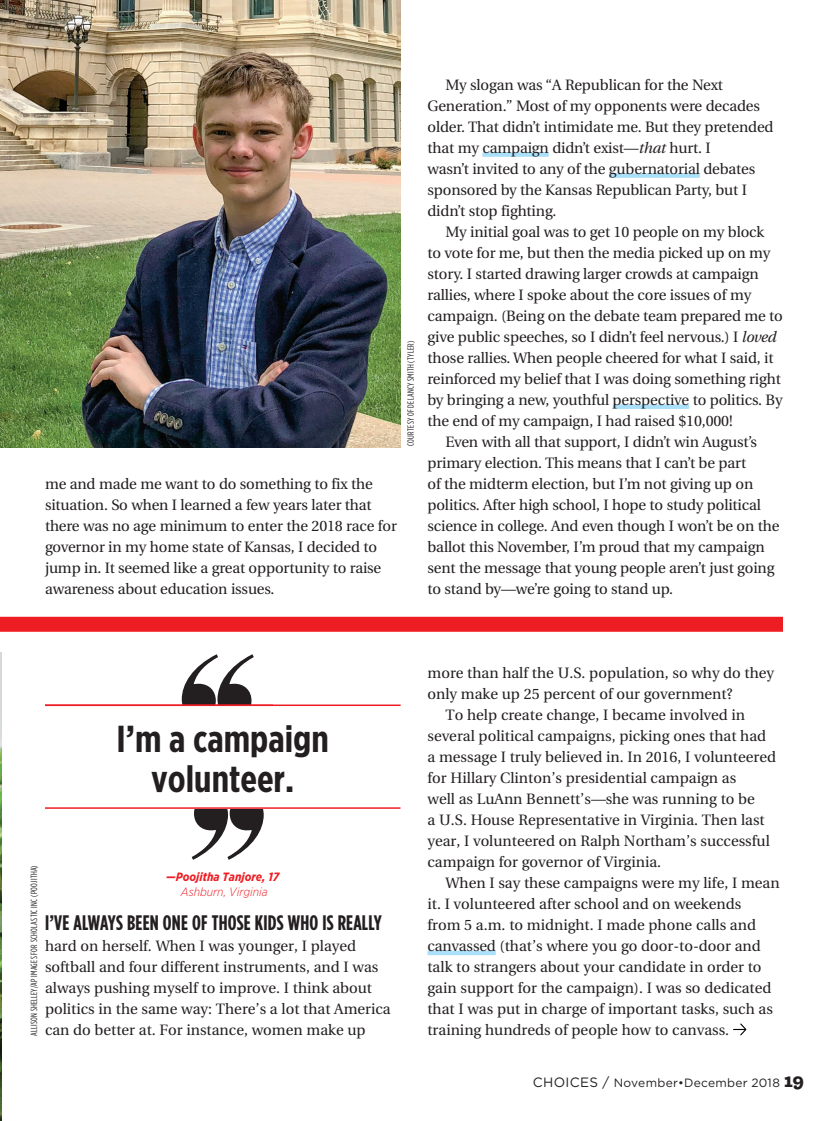
<style>
.page{position:relative;width:837px;height:1121px;background:#fff}
.page>*{position:absolute;margin:0;border:0;box-sizing:border-box;transform-origin:0 0}
.t1{font:700 37.5px/40.5px "Gotham X Narrow";color:#231f20;text-align:center}
.t2{font:700 21px "Gotham Condensed";letter-spacing:.01em;color:#231f20}
.t3{font:15px/21px "Utopia";letter-spacing:-.01em;color:#231f20}
.t4{font:12px "Gotham";letter-spacing:.025em;color:#231f20}
.t5{font:italic 700 12px "Gotham Narrow";color:#ee1d23}
.t6{font:italic 300 12px "Gotham Narrow";color:#ee1d23}
.t7{font:9px "Gotham Condensed";letter-spacing:.035em;color:#231f20}
.s1{font-style:italic}
.s2{font-size:13.5px}
.s3{font-family:"Archer X Black";font-size:19.5px}
</style>
<div class="page">
<img style="left:0;top:0;width:401px;height:447px">
<svg style="left:182px;top:654px;width:72px;height:50px"></svg>
<img style="left:0;top:652px;width:2px;height:468px">
<div style="left:482px;top:152px;width:67px;height:5px;background:#aae0f9"></div>
<div style="left:609px;top:173px;width:91px;height:5px;background:#aae0f9"></div>
<div style="left:613px;top:404px;width:76px;height:5px;background:#aae0f9"></div>
<hr style="left:45px;top:704px;width:356px;height:2px;background:#ee1d23">
<svg style="left:192px;top:809px;width:72px;height:51px"></svg>
<hr style="left:45px;top:807px;width:355px;height:1px;background:#ee1d23">
<div style="left:428px;top:950px;width:68px;height:5px;background:#aae0f9"></div>
<svg style="left:734px;top:1023px;width:13px;height:13px"></svg>
<div style="left:0;top:616px;width:783px;height:16px;background:#ee1d23"></div>
<p class="t7" style="left:405px;top:446px;width:106px;rotate:-90deg">COURTESY OF DELANCY SMITH (TYLER)</p>
<p class="t3" style="left:45px;top:474px;width:353px">me and made me want to do something to fix the situation. So when I learned a few years later that there was no age minimum to enter the 2018 race for governor in my home state of Kansas, I decided to jump in. It seemed like a great opportunity to raise awareness about education issues.</p>
<p class="t3" style="left:428px;top:75px;width:348px;text-indent:18px">My slogan was “A Republican for the Next Generation.” Most of my opponents were decades older. That didn’t intimidate me. But they pretended that my campaign didn’t exist—<span class="s1">that</span> hurt. I<br>wasn’t invited to any of the gubernatorial debates sponsored by the Kansas Republican Party, but I didn’t stop fighting.</p>
<p class="t3" style="left:446px;top:222px;width:320px">My initial goal was to get 10 people on my block</p>
<p class="t3" style="left:428px;top:243px;width:345px">to vote for me, but then the media picked up on my</p>
<p class="t3" style="left:428px;top:264px;width:333px">story. I started drawing larger crowds at campaign</p>
<p class="t3" style="left:428px;top:285px;width:325px">rallies, where I spoke about the core issues of my</p>
<p class="t3" style="left:428px;top:306px;width:357px">campaign. (Being on the debate team prepared me to</p>
<p class="t3" style="left:428px;top:327px;width:351px">give public speeches, so I didn’t feel nervous.) I <span class="s1">loved</span></p>
<p class="t3" style="left:428px;top:348px;width:348px">those rallies. When people cheered for what I said, it</p>
<p class="t3" style="left:428px;top:369px;width:355px">reinforced my belief that I was doing something right</p>
<p class="t3" style="left:428px;top:390px;width:357px">by bringing a new, youthful perspective to politics. By</p>
<p class="t3" style="left:428px;top:411px;width:307px">the end of my campaign, I had raised $10,000!</p>
<p class="t3" style="left:446px;top:432px;width:313px">Even with all that support, I didn’t win August’s</p>
<p class="t3" style="left:428px;top:453px;width:320px">primary election. This means that I can’t be part</p>
<p class="t3" style="left:428px;top:474px;width:327px">of the midterm election, but I’m not giving up on</p>
<p class="t3" style="left:428px;top:495px;width:335px">politics. After high school, I hope to study political</p>
<p class="t3" style="left:428px;top:516px;width:354px">science in college. And even though I won’t be on the</p>
<p class="t3" style="left:428px;top:537px;width:339px">ballot this November, I’m proud that my campaign</p>
<p class="t3" style="left:428px;top:558px;width:349px">sent the message that young people aren’t just going</p>
<p class="t3" style="left:428px;top:579px;width:247px">to stand by—we’re going to stand up.</p>
<h1 class="t1" style="left:117px;top:718px;width:214px">I’m a campaign volunteer.</h1>
<p class="t7" style="left:29px;top:1035px;width:172px;rotate:-90deg">ALLISON SHELLEY/AP IMAGES FOR SCHOLASTIC INC (POOJITHA)</p>
<p class="t5" style="left:166px;top:869px;width:115px">—Poojitha Tanjore, 17</p>
<p class="t6" style="left:181px;top:885px;width:88px">Ashburn, Virginia</p>
<h2 class="t2" style="left:45px;top:910px;width:338px">I’VE ALWAYS BEEN ONE OF THOSE KIDS WHO IS REALLY</h2>
<p class="t3" style="left:45px;top:936px;width:347px">hard on herself. When I was younger, I played softball and four different instruments, and I was always pushing myself to improve. I think about politics in the same way: There’s a lot that America can do better at. For instance, women make up</p>
<p class="t3" style="left:428px;top:663px;width:348px">more than half the U.S. population, so why do they</p>
<p class="t3" style="left:428px;top:684px;width:307px">only make up 25 percent of our government?</p>
<p class="t3" style="left:446px;top:705px;width:301px">To help create change, I became involved in</p>
<p class="t3" style="left:428px;top:726px;width:340px">several political campaigns, picking ones that had</p>
<p class="t3" style="left:428px;top:747px;width:350px">a message I truly believed in. In 2016, I volunteered</p>
<p class="t3" style="left:428px;top:768px;width:310px">for Hillary Clinton’s presidential campaign as</p>
<p class="t3" style="left:428px;top:789px;width:329px">well as LuAnn Bennett’s—she was running to be</p>
<p class="t3" style="left:428px;top:810px;width:339px">a U.S. House Representative in Virginia. Then last</p>
<p class="t3" style="left:428px;top:831px;width:344px">year, I volunteered on Ralph Northam’s successful</p>
<p class="t3" style="left:428px;top:852px;width:235px">campaign for governor of Virginia.</p>
<p class="t3" style="left:446px;top:873px;width:336px">When I say these campaigns were my life, I mean</p>
<p class="t3" style="left:428px;top:894px;width:315px">it. I volunteered after school and on weekends</p>
<p class="t3" style="left:428px;top:915px;width:330px">from 5 a.m. to midnight. I made phone calls and</p>
<p class="t3" style="left:428px;top:936px;width:335px">canvassed (that’s where you go door-to-door and</p>
<p class="t3" style="left:428px;top:957px;width:336px">talk to strangers about your candidate in order to</p>
<p class="t3" style="left:428px;top:978px;width:346px">gain support for the campaign). I was so dedicated</p>
<p class="t3" style="left:428px;top:999px;width:347px">that I was put in charge of important tasks, such as</p>
<p class="t3" style="left:428px;top:1020px;width:303px">training hundreds of people how to canvass.</p>
<p class="t4" style="left:533px;top:1075px;width:273px"><span class="s2">CHOICES /</span> November•December 2018 <span class="s3">19</span></p>
</div>
